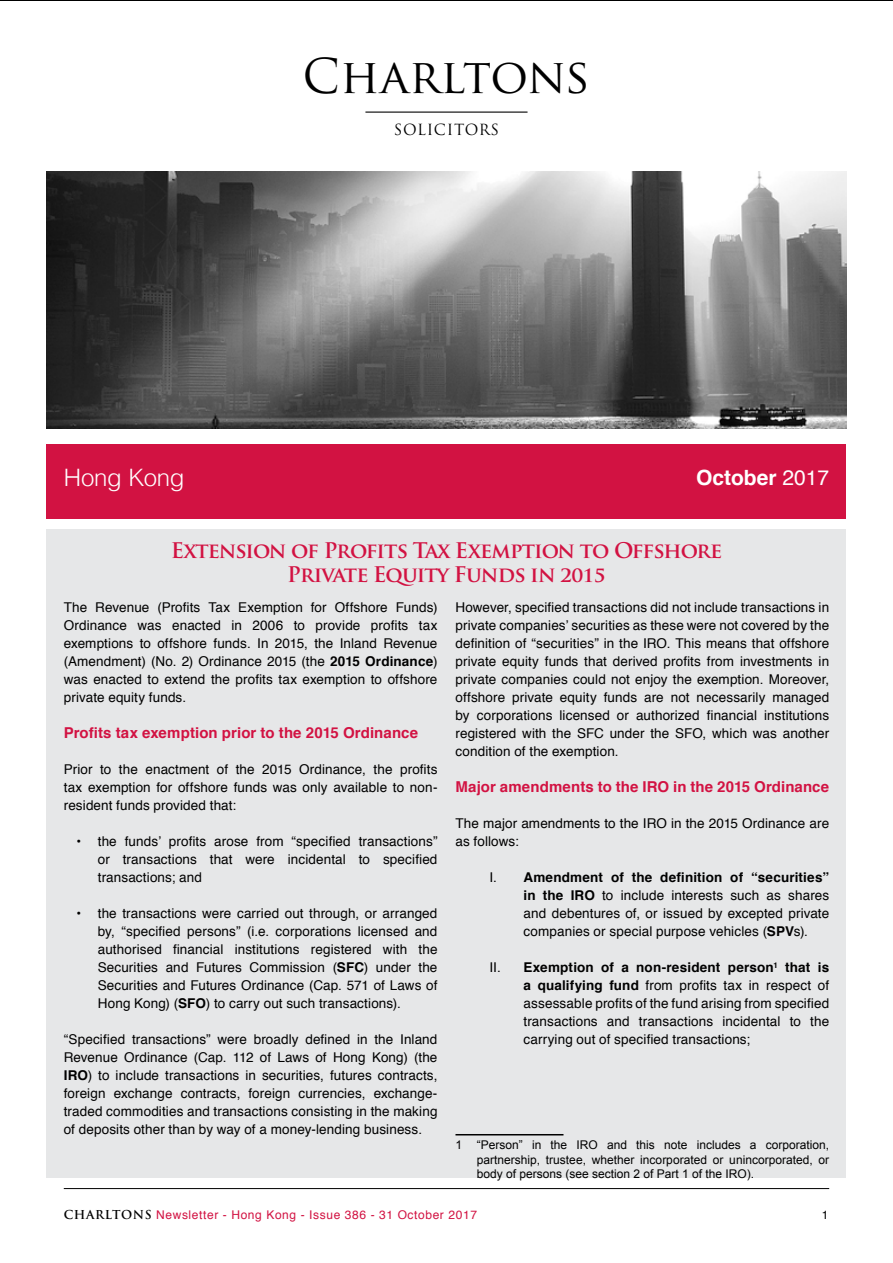
<style>
.page{position:relative;width:893px;height:1263px;background:#fff}
.page>*{position:absolute;margin:0;border:0;box-sizing:border-box;transform-origin:0 0}
.t1{font:46.8px "Trajan Pro";color:#000}
.t2{font:300 24px "Helvetica";letter-spacing:-.015em;color:#fff}
.t3{font:700 21px/24px "Trajan Pro";letter-spacing:-.04em;color:#d21242;text-align:center}
.t4{font:700 21px "Helvetica";color:#fff}
.t5{font:700 15px "Helvetica";letter-spacing:.005em;color:#d21242}
.t6{font:15px "Trajan Pro";letter-spacing:.04em;color:#000}
.t7{font:13.5px/18px "Helvetica";letter-spacing:.01em;color:#000;text-align:justify}
.t8{font:12px/14.4px "Arial";color:#000;text-align:justify}
.t9{font:12px "Helvetica";letter-spacing:.05em;color:#d21242}
.t10{font:12px "Helvetica";color:#000}
.s1{font-weight:400}
.s2{font-weight:700}
.s3{font-family:"Trajan Pro";font-weight:700;color:#000}
</style>
<div class="page">
<hr style="left:64px;top:1188px;width:765px;height:1px;background:#000">
<hr style="left:365px;top:112px;width:162px;height:1px;background:#000">
<div style="left:47px;top:444px;width:799px;height:64px;background:#d21242"></div>
<div style="left:47px;top:500px;width:799px;height:19px;background:#d21242"></div>
<div style="left:47px;top:529px;width:799px;height:649px;background:#e6e7e8"></div>
<img style="left:47px;top:171px;width:799px;height:257px">
<hr style="left:455px;top:1134px;width:108px;height:1px;background:#000">
<h1 class="t1" style="left:303px;top:47px;width:289px">Charltons</h1>
<p class="t6" style="left:394px;top:120px;width:107px">SOLICITORS</p>
<h2 class="t2" style="left:64px;top:457px;width:122px">Hong Kong</h2>
<h3 class="t4" style="left:696px;top:460px;width:135px">October <span class="s1">2017</span></h3>
<h3 class="t3" style="left:171px;top:539px;width:553px">Extension of Profits Tax Exemption to Offshore<br>Private Equity Funds in 2015</h3>
<p class="t7" style="left:64px;top:599px;width:375px">The Revenue (Profits Tax Exemption for Offshore Funds)<br>Ordinance was enacted in 2006 to provide profits tax exemptions to offshore funds. In 2015, the Inland Revenue (Amendment) (No. 2) Ordinance 2015 (the <span class="s2">2015 Ordinance</span>) was enacted to extend the profits tax exemption to offshore private equity funds.</p>
<p class="t5" style="left:64px;top:721px;width:356px">Profits tax exemption prior to the 2015 Ordinance</p>
<p class="t7" style="left:64px;top:761px;width:375px">Prior to the enactment of the 2015 Ordinance, the profits tax exemption for offshore funds was only available to non&shy;resident funds provided that:</p>
<p class="t7" style="left:98px;top:833px;width:341px;text-indent:-21px"><span class="s2">•</span> the funds’ profits arose from “specified transactions” or transactions that were incidental to specified transactions; and</p>
<p class="t7" style="left:98px;top:905px;width:341px;text-indent:-21px"><span class="s2">•</span> the transactions were carried out through, or arranged by, “specified persons” (i.e. corporations licensed and authorised financial institutions registered with the Securities and Futures Commission (<span class="s2">SFC</span>) under the Securities and Futures Ordinance (Cap. 571 of Laws of Hong Kong) (<span class="s2">SFO</span>) to carry out such transactions).</p>
<p class="t7" style="left:64px;top:1031px;width:375px">“Specified transactions” were broadly defined in the Inland Revenue Ordinance (Cap. 112 of Laws of Hong Kong) (the <span class="s2">IRO</span>) to include transactions in securities, futures contracts, foreign exchange contracts, foreign currencies, exchange&shy;traded commodities and transactions consisting in the making of deposits other than by way of a money-lending business.</p>
<p class="t7" style="left:455px;top:599px;width:375px">However, specified transactions did not include transactions in private companies’ securities as these were not covered by the definition of “securities” in the IRO. This means that offshore private equity funds that derived profits from investments in private companies could not enjoy the exemption. Moreover, offshore private equity funds are not necessarily managed by corporations licensed or authorized financial institutions registered with the SFC under the SFO, which was another condition of the exemption.</p>
<p class="t5" style="left:455px;top:775px;width:375px">Major amendments to the IRO in the 2015 Ordinance</p>
<p class="t7" style="left:455px;top:815px;width:375px">The major amendments to the IRO in the 2015 Ordinance are as follows:</p>
<p class="t7" style="left:523px;top:869px;width:307px;text-indent:-34px">I. <span class="s2">Amendment of the definition of “securities” in the IRO</span> to include interests such as shares and debentures of, or issued by excepted private companies or special purpose vehicles (<span class="s2">SPV</span>s).</p>
<p class="t7" style="left:523px;top:959px;width:307px;text-indent:-34px">II. <span class="s2">Exemption of a non-resident person</span><sup>1</sup> <span class="s2">that is a qualifying fund</span> from profits tax in respect of assessable profits of the fund arising from specified transactions and transactions incidental to the carrying out of specified transactions;</p>
<p class="t8" style="left:477px;top:1138px;width:354px;text-indent:-21px">1 “Person” in the IRO and this note includes a corporation, partnership, trustee, whether incorporated or unincorporated, or body of persons (see section 2 of Part 1 of the IRO).</p>
<p class="t9" style="left:64px;top:1206px;width:415px"><span class="s3">CHARLTONS</span> Newsletter - Hong Kong - Issue 386 - 31 October 2017</p>
<p class="t10" style="left:822px;top:1206px;width:8px">1</p>
</div>
